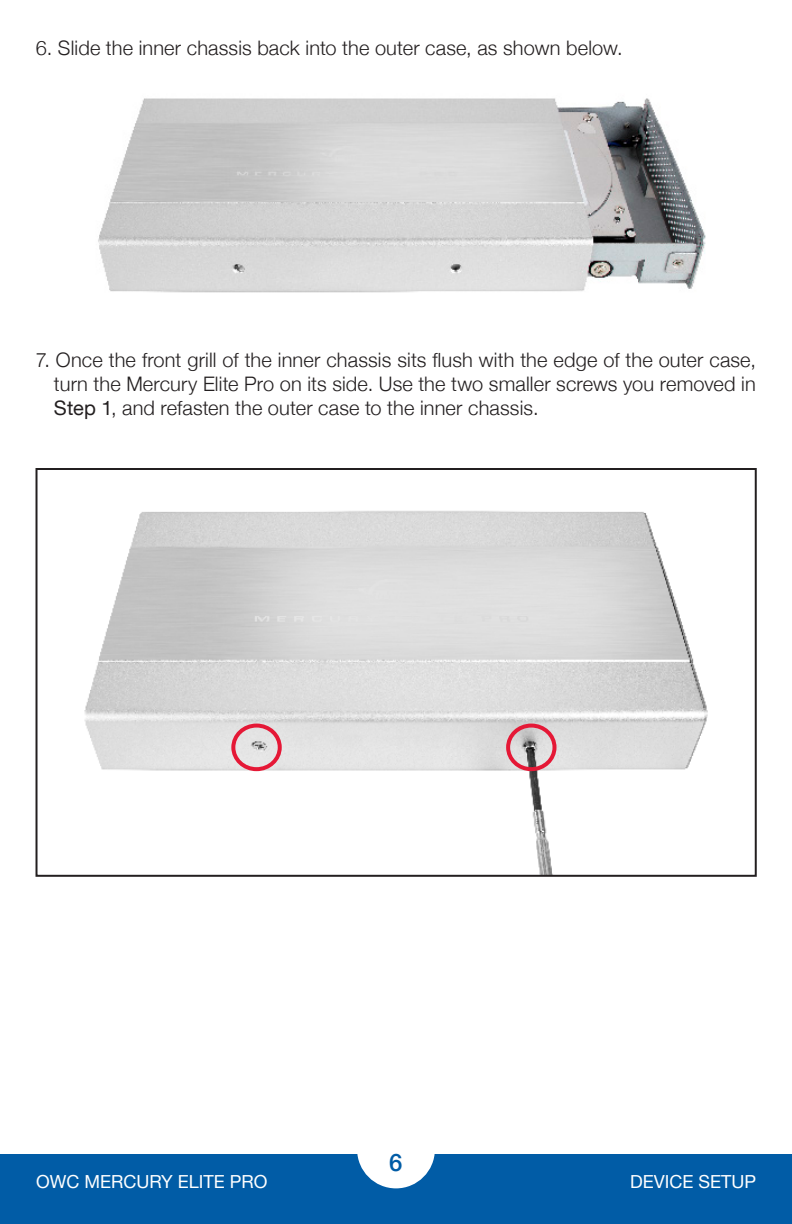
<style>
.page{position:relative;width:792px;height:1224px;background:#fff}
.page>*{position:absolute;margin:0;border:0;box-sizing:border-box;transform-origin:0 0}
.t1{font:500 24px "Helvetica Neue";color:#015ca6}
.Header_Paragraph{font:300 20px/24px "Helvetica Neue";letter-spacing:.005em;color:#231f20;text-align:justify}
.t2{font:18px "Helvetica Neue";color:#fff}
.s1{font-weight:400}
</style>
<div class="page">
<div style="left:0;top:1155px;width:792px;height:69px;background:#015ca6"></div>
<div style="left:357px;top:1111px;width:78px;height:77px;background:#fff;border-radius:50%"></div>
<img style="left:98px;top:98px;width:608px;height:195px">
<img style="left:84px;top:511px;width:624px;height:363px">
<div style="left:36px;top:468px;width:721px;height:409px;border:2px solid #231f20"></div>
<div style="left:231px;top:724px;width:51px;height:47px;border:4px solid #e51836;border-radius:50%"></div>
<div style="left:506px;top:724px;width:51px;height:47px;border:4px solid #e51836;border-radius:50%"></div>
<p class="Header_Paragraph" style="left:36px;top:35px;width:588px">6. Slide the inner chassis back into the outer case, as shown below.</p>
<p class="Header_Paragraph" style="left:54px;top:347px;width:703px;text-indent:-18px">7. Once the front grill of the inner chassis sits flush with the edge of the outer case, turn the Mercury Elite Pro on its side. Use the two smaller screws you removed in <span class="s1">Step 1</span>, and refasten the outer case to the inner chassis.</p>
<p class="t1" style="left:389px;top:1143px;width:15px">6</p>
<p class="t2" style="left:36px;top:1169px;width:233px">OWC MERCURY ELITE PRO</p>
<p class="t2" style="left:630px;top:1169px;width:127px">DEVICE SETUP</p>
</div>
